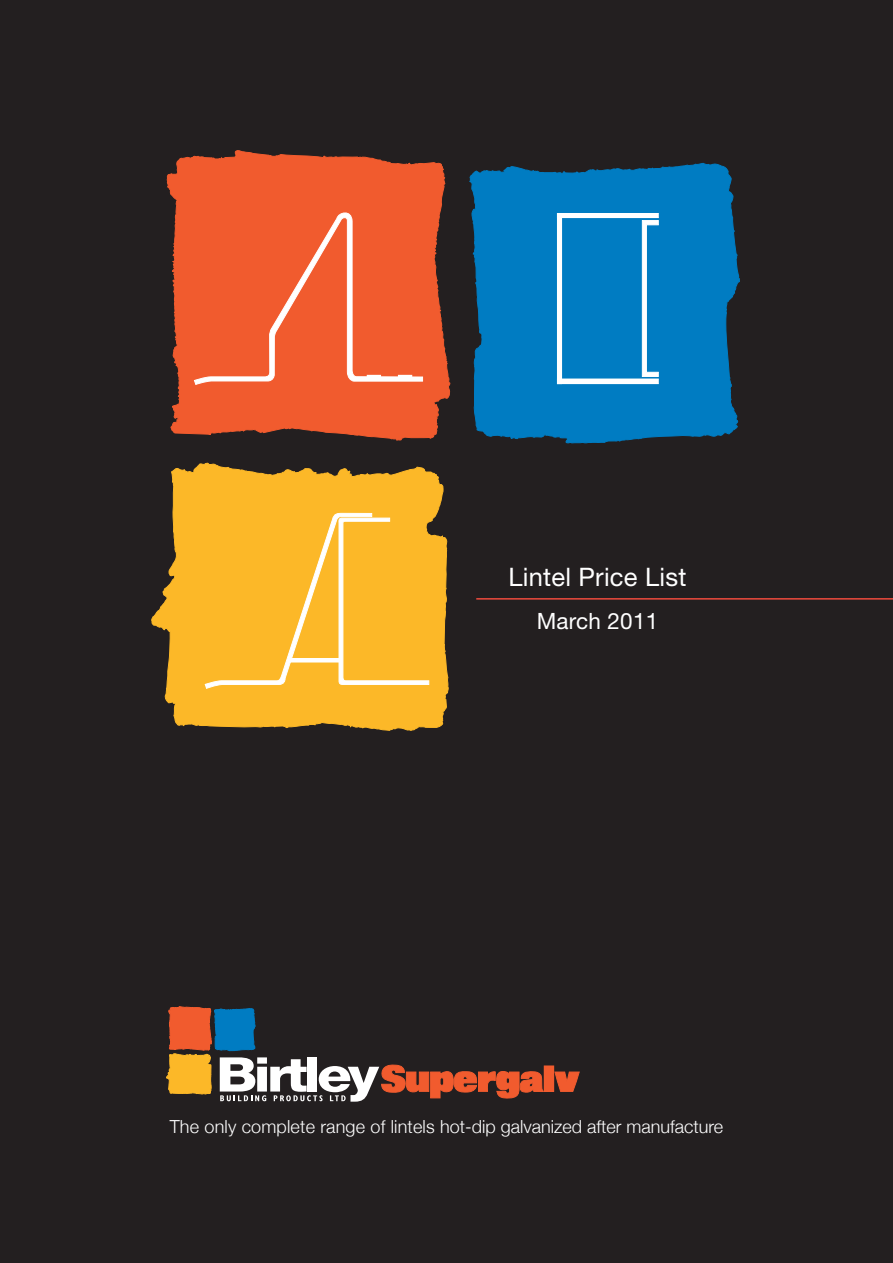
<style>
.page{position:relative;width:893px;height:1263px;background:#231f20}
.page>*{position:absolute;margin:0;border:0;box-sizing:border-box;transform-origin:0 0}
.t1{font:25.5px "Helvetica Neue";letter-spacing:.01em;color:#fff}
.t2{font:22.5px "Helvetica Neue";letter-spacing:.01em;color:#fff}
.t3{font:300 18px "Helvetica Neue";color:#fff}
</style>
<div class="page">
<svg style="left:166px;top:151px;width:285px;height:290px"></svg>
<svg style="left:469px;top:162px;width:271px;height:282px;background:#0372b1"></svg>
<svg style="left:152px;top:462px;width:297px;height:268px"></svg>
<svg style="left:194px;top:209px;width:229px;height:176px;background:#f1663c"></svg>
<div style="left:398px;top:375px;width:14px;height:3px;border:1px solid #fff"></div>
<svg style="left:205px;top:513px;width:224px;height:176px;background:#fcbd37"></svg>
<div style="left:290px;top:659px;width:51px;height:3px;border:1px solid #fff"></div>
<div style="left:557px;top:379px;width:101px;height:5px;background:#fff"></div>
<svg style="left:642px;top:220px;width:16px;height:157px;background:#59aad7"></svg>
<div style="left:557px;top:213px;width:5px;height:171px;background:#fff"></div>
<div style="left:557px;top:213px;width:101px;height:5px;background:#fff"></div>
<hr style="left:476px;top:598px;width:417px;height:2px;background:#ef4b3d">
<div style="left:544px;top:1066px;width:10px;height:25px;background:#f15b2e"></div>
<svg style="left:554px;top:1071px;width:26px;height:21px"></svg>
<svg style="left:166px;top:1006px;width:378px;height:96px"></svg>
<h1 class="t1" style="left:508px;top:568px;width:180px">Lintel Price List</h1>
<p class="t2" style="left:537px;top:613px;width:123px">March 2011</p>
<p class="t3" style="left:170px;top:1115px;width:555px">The only complete range of lintels hot-dip galvanized after manufacture</p>
</div>
